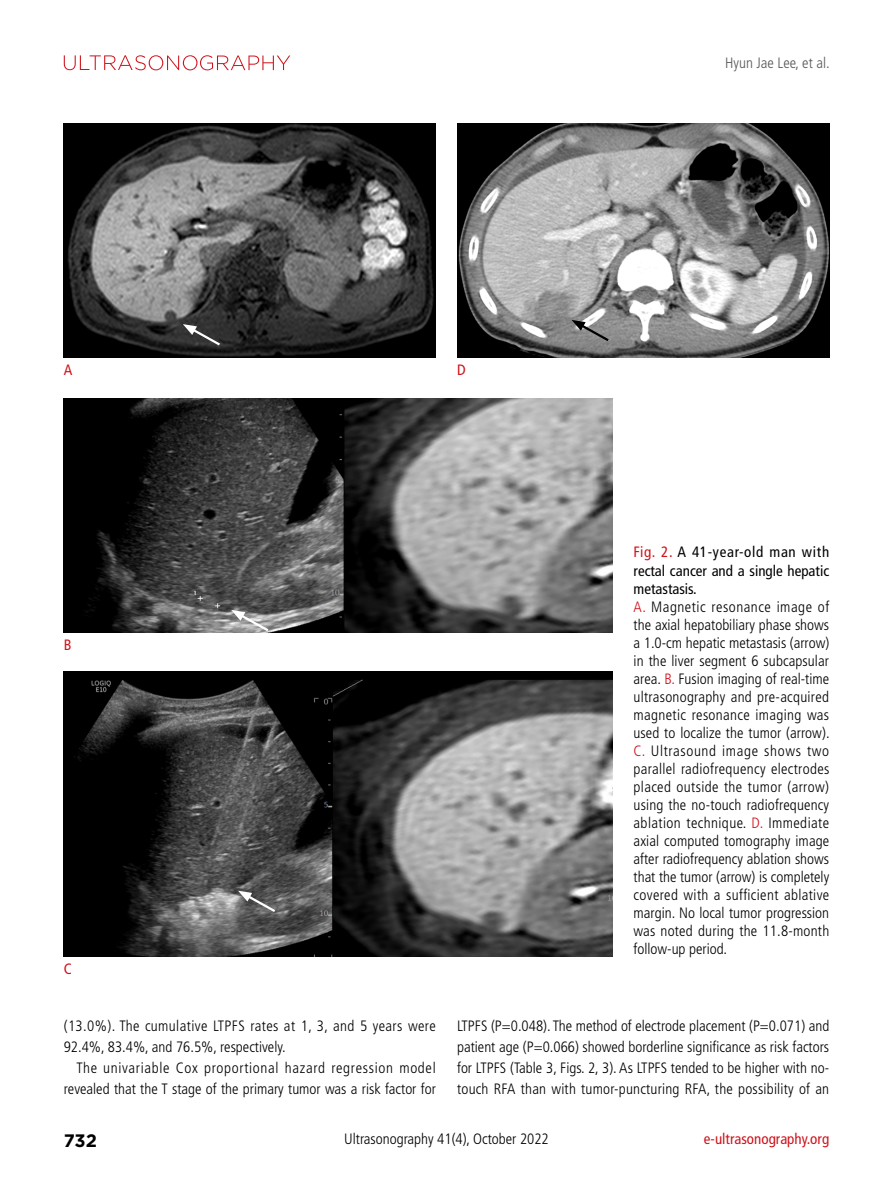
<style>
.page{position:relative;width:893px;height:1191px;background:#fff}
.page>*{position:absolute;margin:0;border:0;box-sizing:border-box;transform-origin:0 0}
.t1{font:700 18px "Gotham";color:#000}
.t2{font:300 condensed 15px/18px "Frutiger LT Std";letter-spacing:.01em;color:#000}
.t3{font:condensed 15px "Frutiger LT Std";color:#d0121b}
.t4{font:300 condensed 15px "Frutiger LT Std";color:#595757}
.s1{font-weight:400;color:#d0121b}
.s2{font-weight:400}
.s3{color:#d0121b}
</style>
<div class="page">
<svg style="left:64px;top:55px;width:226px;height:15px"></svg>
<img style="left:64px;top:123px;width:372px;height:234px">
<img style="left:457px;top:123px;width:372px;height:234px">
<img style="left:64px;top:399px;width:548px;height:233px">
<img style="left:64px;top:671px;width:548px;height:285px">
<svg style="left:183px;top:324px;width:40px;height:23px"></svg>
<svg style="left:571px;top:320px;width:40px;height:23px"></svg>
<svg style="left:231px;top:610px;width:40px;height:23px"></svg>
<svg style="left:238px;top:890px;width:40px;height:24px"></svg>
<p class="t3" style="left:64px;top:361px;width:10px">A</p>
<p class="t3" style="left:457px;top:361px;width:10px">D</p>
<p class="t3" style="left:64px;top:636px;width:9px">B</p>
<p class="t3" style="left:64px;top:959px;width:10px">C</p>
<p class="t4" style="left:725px;top:54px;width:106px">Hyun Jae Lee, et al.</p>
<p class="t2" style="left:634px;top:543px;width:198px"><span class="s1">Fig. 2.</span> <span class="s2">A 41-year-old man with rectal cancer and a single hepatic metastasis.<br></span><span class="s3">A.</span> Magnetic resonance image of the axial hepatobiliary phase shows a 1.0-cm hepatic metastasis (arrow) in the liver segment 6 subcapsular area. <span class="s3">B.</span> Fusion imaging of real-time ultrasonography and pre-acquired magnetic resonance imaging was used to localize the tumor (arrow).<br><span class="s3">C.</span> Ultrasound image shows two parallel radiofrequency electrodes placed outside the tumor (arrow) using the no-touch radiofrequency ablation technique. <span class="s3">D.</span> Immediate axial computed tomography image after radiofrequency ablation shows that the tumor (arrow) is completely covered with a sufficient ablative margin. No local tumor progression was noted during the 11.8-month follow-up period.</p>
<p class="t2" style="left:64px;top:1015px;width:374px;line-height:21px">(13.0%). The cumulative LTPFS rates at 1, 3, and 5 years were<br>92.4%, 83.4%, and 76.5%, respectively.</p>
<p class="t2" style="left:64px;top:1057px;width:374px;line-height:21px;text-align:right">The univariable Cox proportional hazard regression model revealed that the T stage of the primary tumor was a risk factor for</p>
<p class="t2" style="left:457px;top:1015px;width:374px;line-height:21px;text-align:justify">LTPFS (P=0.048). The method of electrode placement (P=0.071) and patient age (P=0.066) showed borderline significance as risk factors for LTPFS (Table 3, Figs. 2, 3). As LTPFS tended to be higher with no&shy;touch RFA than with tumor-puncturing RFA, the possibility of an</p>
<p class="t1" style="left:64px;top:1130px;width:35px">732</p>
<p class="t2" style="left:344px;top:1130px;width:206px">Ultrasonography 41(4), October 2022</p>
<p class="t3" style="left:704px;top:1130px;width:127px">e-ultrasonography.org</p>
</div>
